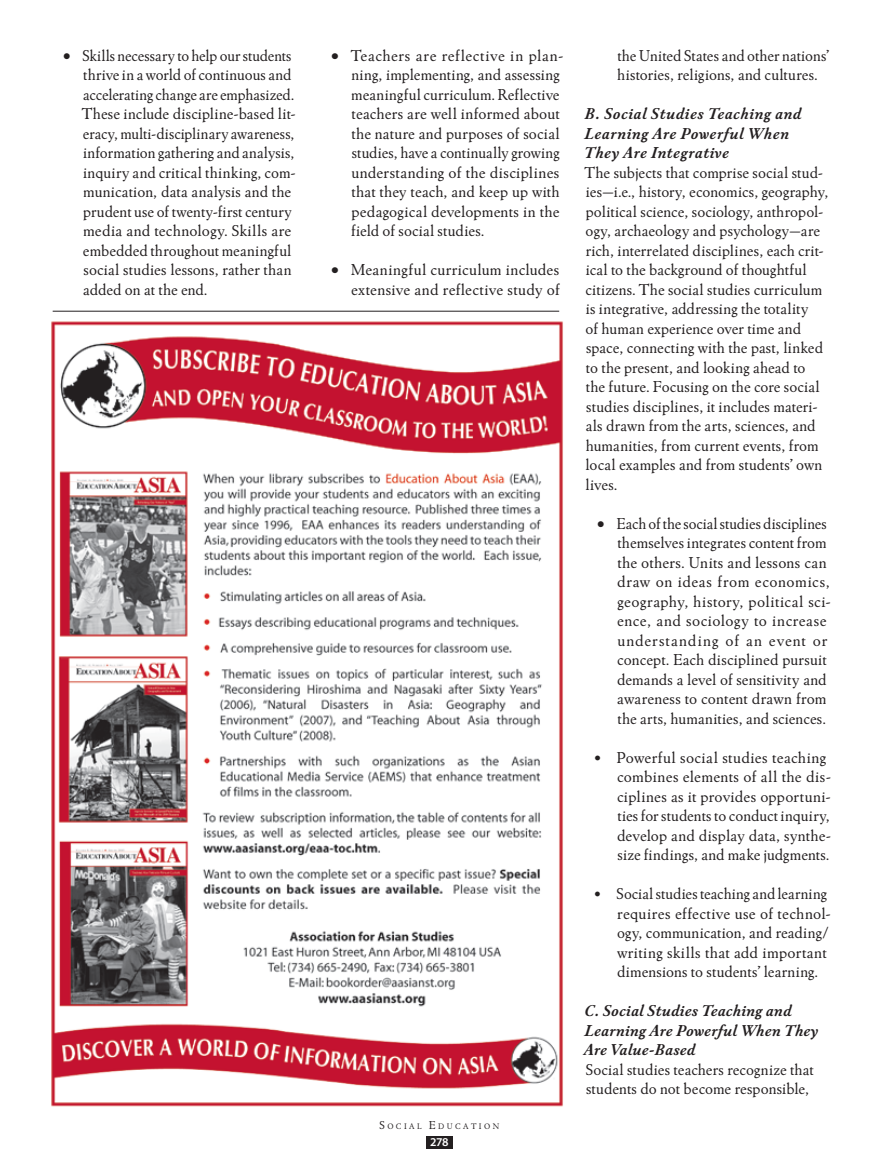
<style>
.page{position:relative;width:878px;height:1161px;background:#fff}
.page>*{position:absolute;margin:0;border:0;box-sizing:border-box;transform-origin:0 0}
.t1{font:16.5px/19.5px "Winchester New ITC";letter-spacing:.005em;color:#231f20}
.t2{font:italic 700 16.5px/19.5px "Winchester New ITC";letter-spacing:.015em;color:#231f20}
.t3{font:600 12px "Myriad Pro";color:#fff}
.t4{font:8.4px "Winchester New ITC Book OS";letter-spacing:.285em;color:#231f20}
.s1{font-size:12px}
</style>
<div class="page">
<div style="left:426px;top:1136px;width:26px;height:12px;background:#231f20"></div>
<img style="left:51px;top:321px;width:512px;height:786px">
<hr style="left:53px;top:311px;width:506px;height:1px;background:#231f20">
<p class="t1" style="left:82px;top:45px;width:215px;text-indent:-19px">• Skills necessary to help our students thrive in a world of continuous and accelerating change are emphasized.<br>These include discipline-based lit&shy;eracy, multi-disciplinary awareness, information gathering and analysis, inquiry and critical thinking, com&shy;munication, data analysis and the prudent use of twenty-first century media and technology. Skills are embedded throughout meaningful social studies lessons, rather than added on at the end.</p>
<p class="t1" style="left:351px;top:45px;width:214px;text-indent:-20px">• Teachers are reflective in plan&shy;ning, implementing, and assessing meaningful curriculum. Reflective teachers are well informed about the nature and purposes of social studies, have a continually growing understanding of the disciplines that they teach, and keep up with pedagogical developments in the field of social studies.</p>
<p class="t1" style="left:331px;top:260px;width:230px;text-align:right">• Meaningful curriculum includes extensive and reflective study of</p>
<p class="t4" style="left:379px;top:1121px;width:121px"><span class="s1">S</span>OCIAL <span class="s1">E</span>DUCATION</p>
<p class="t3" style="left:430px;top:1134px;width:20px">278</p>
<p class="t1" style="left:617px;top:45px;width:213px">the United States and other nations’ histories, religions, and cultures.</p>
<p class="t2" style="left:584px;top:104px;width:219px">B. Social Studies Teaching and<br>Learning Are Powerful When<br>They Are Integrative</p>
<p class="t1" style="left:584px;top:162px;width:245px">The subjects that comprise social stud&shy;ies—i.e., history, economics, geography, political science, sociology, anthropol&shy;ogy, archaeology and psychology—are rich, interrelated disciplines, each crit&shy;ical to the background of thoughtful citizens. The social studies curriculum is integrative, addressing the totality<br>of human experience over time and space, connecting with the past, linked to the present, and looking ahead to<br>the future. Focusing on the core social studies disciplines, it includes materi&shy;als drawn from the arts, sciences, and humanities, from current events, from local examples and from students’ own lives.</p>
<p class="t1" style="left:617px;top:513px;width:215px;text-indent:-20px">• Each of the social studies disciplines themselves integrates content from the others. Units and lessons can draw on ideas from economics, geography, history, political sci&shy;ence, and sociology to increase understanding of an event or concept. Each disciplined pursuit demands a level of sensitivity and awareness to content drawn from the arts, humanities, and sciences.</p>
<p class="t1" style="left:617px;top:747px;width:215px;text-indent:-24px">• Powerful social studies teaching combines elements of all the dis&shy;ciplines as it provides opportuni&shy;ties for students to conduct inquiry, develop and display data, synthe&shy;size findings, and make judgments.</p>
<p class="t1" style="left:617px;top:884px;width:215px;text-indent:-24px">• Socialstudiesteaching and learning requires effective use of technol&shy;ogy, communication, and reading/ writing skills that add important dimensions to students’ learning.</p>
<p class="t2" style="left:583px;top:1001px;width:236px">C. Social Studies Teaching and<br>Learning Are Powerful When They<br>Are Value-Based</p>
<p class="t1" style="left:585px;top:1059px;width:229px">Social studies teachers recognize that students do not become responsible,</p>
</div>
